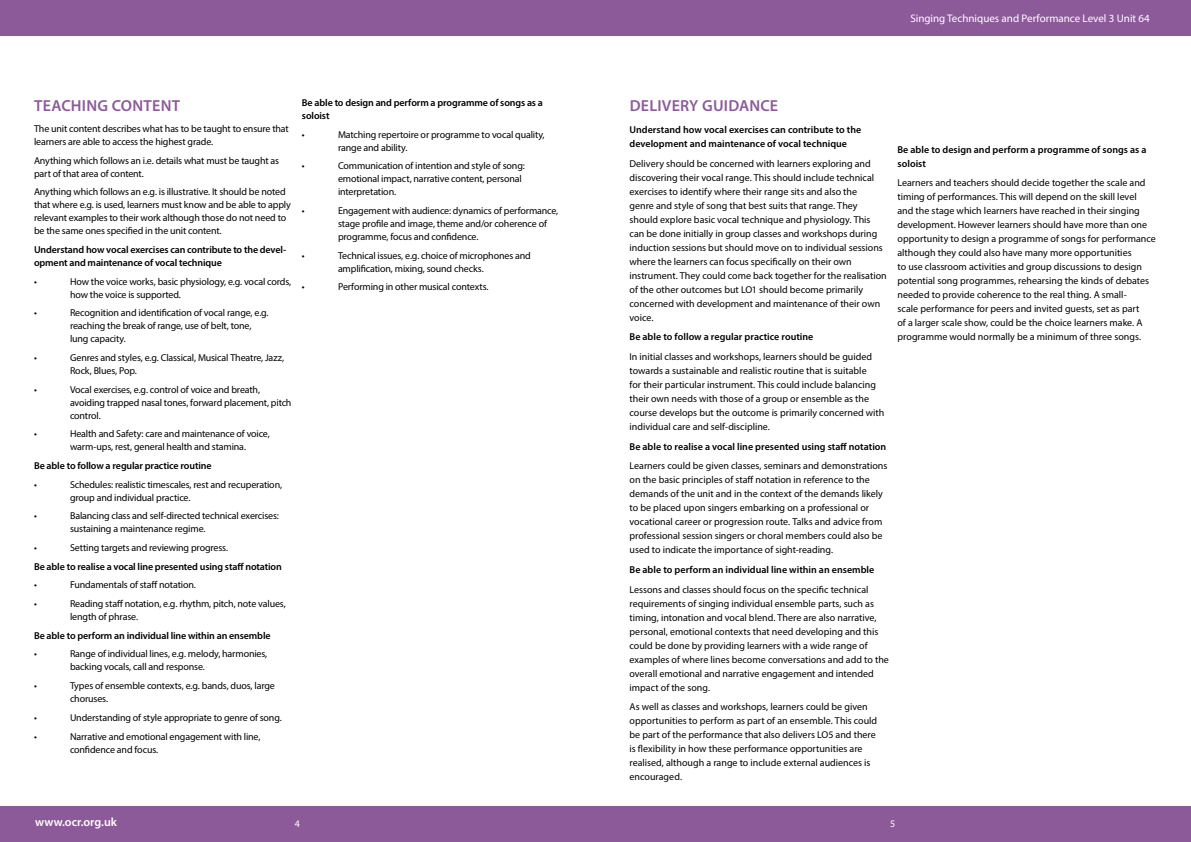
<style>
.page{position:relative;width:1191px;height:842px;background:#fff}
.page>*{position:absolute;margin:0;border:0;box-sizing:border-box;transform-origin:0 0}
.t1{font:600 16px "Myriad Pro";letter-spacing:.015em;color:#8c5a99}
.t2{font:600 12px "Myriad Pro";color:#fff}
.t3{font:11px "Myriad Pro";color:#fff}
.t4{font:10px/14px "Myriad Pro";letter-spacing:-.005em;color:#000}
.t5{font:600 10px/14px "Myriad Pro";letter-spacing:-.01em;color:#000}
.t6{font:10px "Myriad Pro";color:#fff}
</style>
<div class="page">
<div style="left:0;top:806px;width:595px;height:36px;background:#8c5a99"></div>
<div style="left:0;top:0;width:595px;height:36px;background:#8c5a99"></div>
<div style="left:595px;top:806px;width:596px;height:36px;background:#8c5a99"></div>
<div style="left:595px;top:0;width:596px;height:36px;background:#8c5a99"></div>
<h1 class="t1" style="left:34px;top:95px;width:147px">Teaching content</h1>
<p class="t4" style="left:34px;top:122px;width:256px;line-height:13px">The unit content describes what has to be taught to ensure that learners are able to access the highest grade.</p>
<p class="t4" style="left:34px;top:154px;width:246px;line-height:13px">Anything which follows an i.e. details what must be taught as part of that area of content.</p>
<p class="t4" style="left:34px;top:185px;width:258px;line-height:13px">Anything which follows an e.g. is illustrative. It should be noted that where e.g. is used, learners must know and be able to apply relevant examples to their work although those do not need to be the same ones specified in the unit content.</p>
<p class="t5" style="left:34px;top:243px;width:254px;line-height:13px">Understand how vocal exercises can contribute to the devel&shy;opment and maintenance of vocal technique</p>
<p class="t4" style="left:34px;top:274px;width:4px">•</p>
<p class="t4" style="left:70px;top:275px;width:223px;line-height:13px">How the voice works, basic physiology, e.g. vocal cords, how the voice is supported.</p>
<p class="t4" style="left:34px;top:306px;width:4px">•</p>
<p class="t4" style="left:70px;top:306px;width:200px;line-height:13px">Recognition and identification of vocal range, e.g. reaching the break of range, use of belt, tone, lung capacity.</p>
<p class="t4" style="left:34px;top:351px;width:4px">•</p>
<p class="t4" style="left:70px;top:351px;width:215px;line-height:13px">Genres and styles, e.g. Classical, Musical Theatre, Jazz,<br>Rock, Blues, Pop.</p>
<p class="t4" style="left:34px;top:382px;width:4px">•</p>
<p class="t4" style="left:70px;top:383px;width:223px;line-height:13px">Vocal exercises, e.g. control of voice and breath, avoiding trapped nasal tones, forward placement, pitch control.</p>
<p class="t4" style="left:34px;top:427px;width:4px">•</p>
<p class="t4" style="left:70px;top:427px;width:201px;line-height:13px">Health and Safety: care and maintenance of voice, warm-ups, rest, general health and stamina.</p>
<p class="t5" style="left:34px;top:458px;width:179px">Be able to follow a regular practice routine</p>
<p class="t4" style="left:34px;top:477px;width:4px">•</p>
<p class="t4" style="left:70px;top:478px;width:214px;line-height:13px">Schedules: realistic timescales, rest and recuperation, group and individual practice.</p>
<p class="t4" style="left:34px;top:509px;width:4px">•</p>
<p class="t4" style="left:70px;top:509px;width:210px;line-height:13px">Balancing class and self-directed technical exercises: sustaining a maintenance regime.</p>
<p class="t4" style="left:34px;top:541px;width:4px">•</p>
<p class="t4" style="left:70px;top:541px;width:160px">Setting targets and reviewing progress.</p>
<p class="t5" style="left:34px;top:559px;width:249px">Be able to realise a vocal line presented using staff notation</p>
<p class="t4" style="left:34px;top:578px;width:4px">•</p>
<p class="t4" style="left:70px;top:578px;width:127px">Fundamentals of staff notation.</p>
<p class="t4" style="left:34px;top:597px;width:4px">•</p>
<p class="t4" style="left:70px;top:597px;width:217px;line-height:13px">Reading staff notation, e.g. rhythm, pitch, note values, length of phrase.</p>
<p class="t5" style="left:34px;top:628px;width:238px">Be able to perform an individual line within an ensemble</p>
<p class="t4" style="left:34px;top:647px;width:4px">•</p>
<p class="t4" style="left:70px;top:647px;width:199px;line-height:13px">Range of individual lines, e.g. melody, harmonies, backing vocals, call and response.</p>
<p class="t4" style="left:34px;top:679px;width:4px">•</p>
<p class="t4" style="left:70px;top:679px;width:206px;line-height:13px">Types of ensemble contexts, e.g. bands, duos, large choruses.</p>
<p class="t4" style="left:34px;top:710px;width:4px">•</p>
<p class="t4" style="left:70px;top:710px;width:213px">Understanding of style appropriate to genre of song.</p>
<p class="t4" style="left:34px;top:729px;width:4px">•</p>
<p class="t4" style="left:70px;top:729px;width:192px;line-height:13px">Narrative and emotional engagement with line, confidence and focus.</p>
<p class="t5" style="left:302px;top:96px;width:242px;line-height:13px">Be able to design and perform a programme of songs as a soloist</p>
<p class="t4" style="left:302px;top:127px;width:4px">•</p>
<p class="t4" style="left:338px;top:128px;width:208px;line-height:13px">Matching repertoire or programme to vocal quality, range and ability.</p>
<p class="t4" style="left:302px;top:159px;width:4px">•</p>
<p class="t4" style="left:338px;top:159px;width:188px;line-height:13px">Communication of intention and style of song: emotional impact, narrative content, personal interpretation.</p>
<p class="t4" style="left:302px;top:204px;width:4px">•</p>
<p class="t4" style="left:338px;top:204px;width:222px;line-height:13px">Engagement with audience: dynamics of performance, stage profile and image, theme and/or coherence of programme, focus and confidence.</p>
<p class="t4" style="left:302px;top:248px;width:4px">•</p>
<p class="t4" style="left:338px;top:249px;width:194px;line-height:13px">Technical issues, e.g. choice of microphones and amplification, mixing, sound checks.</p>
<p class="t4" style="left:302px;top:280px;width:4px">•</p>
<p class="t4" style="left:338px;top:280px;width:152px">Performing in other musical contexts.</p>
<p class="t3" style="left:910px;top:11px;width:241px">Singing Techniques and Performance Level 3 Unit 64</p>
<h1 class="t1" style="left:629px;top:95px;width:150px">Delivery guidance</h1>
<p class="t5" style="left:629px;top:122px;width:233px">Understand how vocal exercises can contribute to the development and maintenance of vocal technique</p>
<p class="t4" style="left:629px;top:156px;width:259px">Delivery should be concerned with learners exploring and discovering their vocal range. This should include technical exercises to identify where their range sits and also the<br>genre and style of song that best suits that range. They should explore basic vocal technique and physiology. This can be done initially in group classes and workshops during induction sessions but should move on to individual sessions where the learners can focus specifically on their own instrument. They could come back together for the realisation of the other outcomes but LO1 should become primarily concerned with development and maintenance of their own voice.</p>
<p class="t5" style="left:629px;top:330px;width:185px">Be able to follow a regular practice routine</p>
<p class="t4" style="left:629px;top:350px;width:256px">In initial classes and workshops, learners should be guided towards a sustainable and realistic routine that is suitable<br>for their particular instrument. This could include balancing their own needs with those of a group or ensemble as the course develops but the outcome is primarily concerned with individual care and self-discipline.</p>
<p class="t5" style="left:629px;top:439px;width:258px">Be able to realise a vocal line presented using staff notation</p>
<p class="t4" style="left:629px;top:459px;width:259px">Learners could be given classes, seminars and demonstrations on the basic principles of staff notation in reference to the demands of the unit and in the context of the demands likely to be placed upon singers embarking on a professional or vocational career or progression route. Talks and advice from professional session singers or choral members could also be used to indicate the importance of sight-reading.</p>
<p class="t5" style="left:629px;top:562px;width:246px">Be able to perform an individual line within an ensemble</p>
<p class="t4" style="left:629px;top:582px;width:261px">Lessons and classes should focus on the specific technical requirements of singing individual ensemble parts, such as timing, intonation and vocal blend. There are also narrative, personal, emotional contexts that need developing and this could be done by providing learners with a wide range of examples of where lines become conversations and add to the overall emotional and narrative engagement and intended impact of the song.</p>
<p class="t4" style="left:629px;top:700px;width:249px">As well as classes and workshops, learners could be given opportunities to perform as part of an ensemble. This could be part of the performance that also delivers LO5 and there is flexibility in how these performance opportunities are realised, although a range to include external audiences is encouraged.</p>
<p class="t5" style="left:897px;top:142px;width:250px">Be able to design and perform a programme of songs as a soloist</p>
<p class="t4" style="left:897px;top:176px;width:260px">Learners and teachers should decide together the scale and timing of performances. This will depend on the skill level<br>and the stage which learners have reached in their singing development. However learners should have more than one opportunity to design a programme of songs for performance although they could also have many more opportunities<br>to use classroom activities and group discussions to design potential song programmes, rehearsing the kinds of debates needed to provide coherence to the real thing. A small-<br>scale performance for peers and invited guests, set as part<br>of a larger scale show, could be the choice learners make. A programme would normally be a minimum of three songs.</p>
<p class="t2" style="left:35px;top:815px;width:83px">www.ocr.org.uk</p>
<p class="t6" style="left:295px;top:817px;width:7px">4</p>
<p class="t6" style="left:890px;top:817px;width:7px">5</p>
</div>
